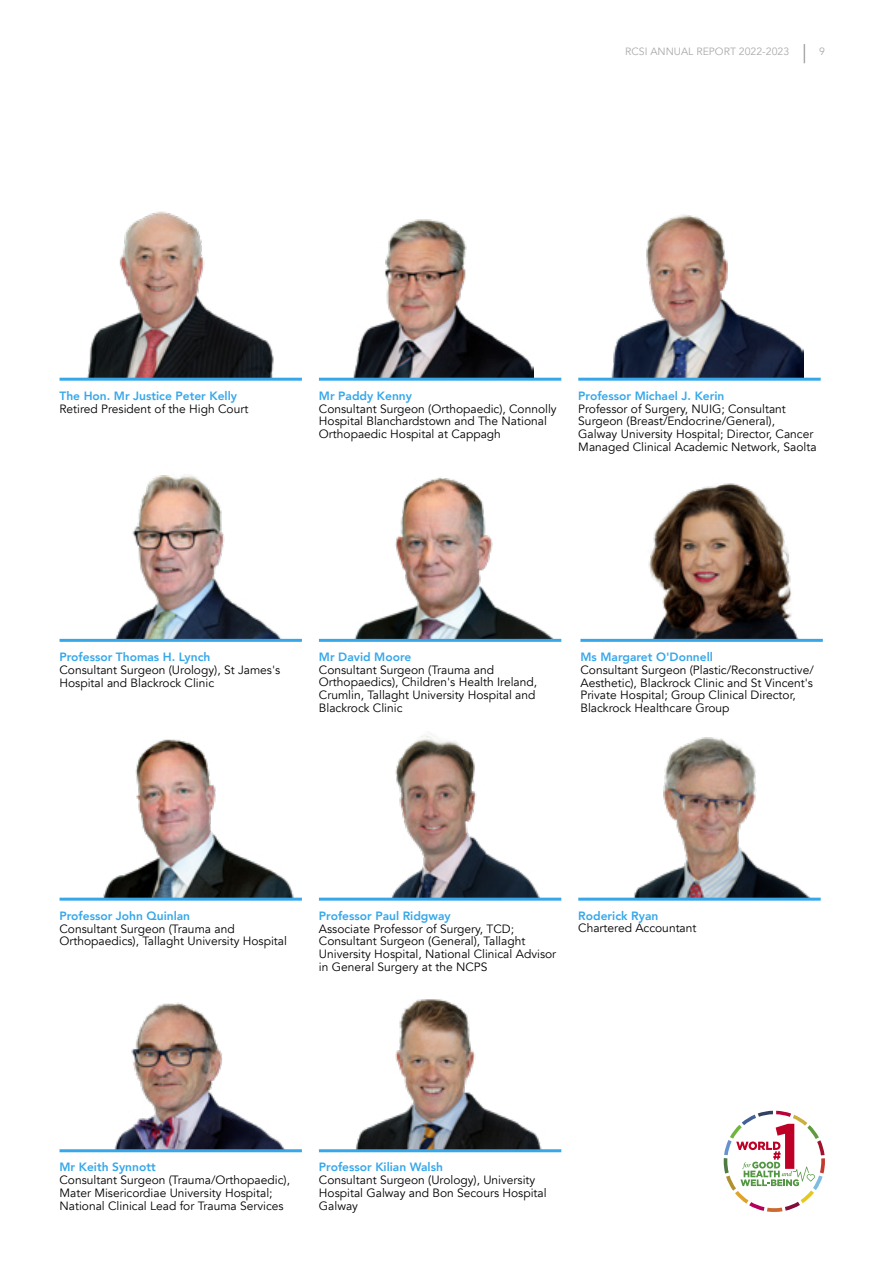
<style>
.page{position:relative;width:893px;height:1263px;background:#fff}
.page>*{position:absolute;margin:0;border:0;box-sizing:border-box;transform-origin:0 0}
.t1{font:12px/12.8px "Avenir";color:#000}
.t2{font:800 12px "Avenir";color:#36a7e9}
.t3{font:10.5px "Avenir";color:#aaa}
</style>
<div class="page">
<svg style="left:804px;top:44px;width:1px;height:19px"></svg>
<svg style="left:724px;top:1111px;width:101px;height:101px"></svg>
<img style="left:578px;top:214px;width:226px;height:164px">
<img style="left:580px;top:483px;width:242px;height:156px">
<img style="left:114px;top:1002px;width:171px;height:147px">
<img style="left:60px;top:211px;width:223px;height:167px">
<img style="left:60px;top:474px;width:242px;height:165px">
<img style="left:319px;top:733px;width:242px;height:165px">
<img style="left:60px;top:739px;width:242px;height:159px">
<img style="left:356px;top:999px;width:186px;height:150px">
<img style="left:318px;top:219px;width:215px;height:160px">
<img style="left:319px;top:477px;width:242px;height:162px">
<img style="left:578px;top:737px;width:243px;height:161px">
<hr style="left:578px;top:378px;width:243px;height:3px;background:#36a7e9">
<hr style="left:580px;top:639px;width:243px;height:3px;background:#36a7e9">
<hr style="left:60px;top:378px;width:242px;height:3px;background:#36a7e9">
<hr style="left:60px;top:639px;width:242px;height:3px;background:#36a7e9">
<hr style="left:319px;top:898px;width:242px;height:3px;background:#36a7e9">
<hr style="left:60px;top:898px;width:242px;height:3px;background:#36a7e9">
<hr style="left:60px;top:1149px;width:242px;height:3px;background:#36a7e9">
<hr style="left:319px;top:1149px;width:242px;height:3px;background:#36a7e9">
<hr style="left:319px;top:378px;width:242px;height:3px;background:#36a7e9">
<hr style="left:319px;top:639px;width:242px;height:3px;background:#36a7e9">
<hr style="left:578px;top:898px;width:243px;height:3px;background:#36a7e9">
<p class="t3" style="left:625px;top:45px;width:165px">RCSI ANNUAL REPORT 2022-2023</p>
<p class="t3" style="left:819px;top:45px;width:7px">9</p>
<p class="t2" style="left:60px;top:386px;width:179px">The Hon. Mr Justice Peter Kelly</p>
<p class="t1" style="left:60px;top:402px;width:190px">Retired President of the High Court</p>
<p class="t2" style="left:319px;top:386px;width:95px">Mr Paddy Kenny</p>
<p class="t1" style="left:319px;top:402px;width:239px">Consultant Surgeon (Orthopaedic), Connolly<br>Hospital Blanchardstown and The National<br>Orthopaedic Hospital at Cappagh</p>
<p class="t2" style="left:578px;top:386px;width:148px">Professor Michael J. Kerin</p>
<p class="t1" style="left:578px;top:402px;width:240px">Professor of Surgery, NUIG; Consultant Surgeon (Breast/Endocrine/General), Galway University Hospital; Director, Cancer Managed Clinical Academic Network, Saolta</p>
<p class="t2" style="left:60px;top:647px;width:152px">Professor Thomas H. Lynch</p>
<p class="t1" style="left:60px;top:663px;width:222px">Consultant Surgeon (Urology), St James's<br>Hospital and Blackrock Clinic</p>
<p class="t2" style="left:319px;top:647px;width:94px">Mr David Moore</p>
<p class="t1" style="left:319px;top:663px;width:220px">Consultant Surgeon (Trauma and Orthopaedics), Children's Health Ireland, Crumlin, Tallaght University Hospital and Blackrock Clinic</p>
<p class="t2" style="left:580px;top:647px;width:134px">Ms Margaret O'Donnell</p>
<p class="t1" style="left:580px;top:663px;width:235px">Consultant Surgeon (Plastic/Reconstructive/ Aesthetic), Blackrock Clinic and St Vincent's Private Hospital; Group Clinical Director, Blackrock Healthcare Group</p>
<p class="t2" style="left:60px;top:906px;width:132px">Professor John Quinlan</p>
<p class="t1" style="left:60px;top:922px;width:229px">Consultant Surgeon (Trauma and<br>Orthopaedics), Tallaght University Hospital</p>
<p class="t2" style="left:319px;top:906px;width:133px">Professor Paul Ridgway</p>
<p class="t1" style="left:319px;top:922px;width:239px">Associate Professor of Surgery, TCD; Consultant Surgeon (General), Tallaght University Hospital, National Clinical Advisor in General Surgery at the NCPS</p>
<p class="t2" style="left:578px;top:906px;width:82px">Roderick Ryan</p>
<p class="t1" style="left:578px;top:922px;width:120px">Chartered Accountant</p>
<p class="t2" style="left:60px;top:1158px;width:98px">Mr Keith Synnott</p>
<p class="t1" style="left:60px;top:1174px;width:232px">Consultant Surgeon (Trauma/Orthopaedic),<br>Mater Misericordiae University Hospital;<br>National Clinical Lead for Trauma Services</p>
<p class="t2" style="left:319px;top:1158px;width:125px">Professor Kilian Walsh</p>
<p class="t1" style="left:319px;top:1174px;width:229px">Consultant Surgeon (Urology), University<br>Hospital Galway and Bon Secours Hospital<br>Galway</p>
</div>
